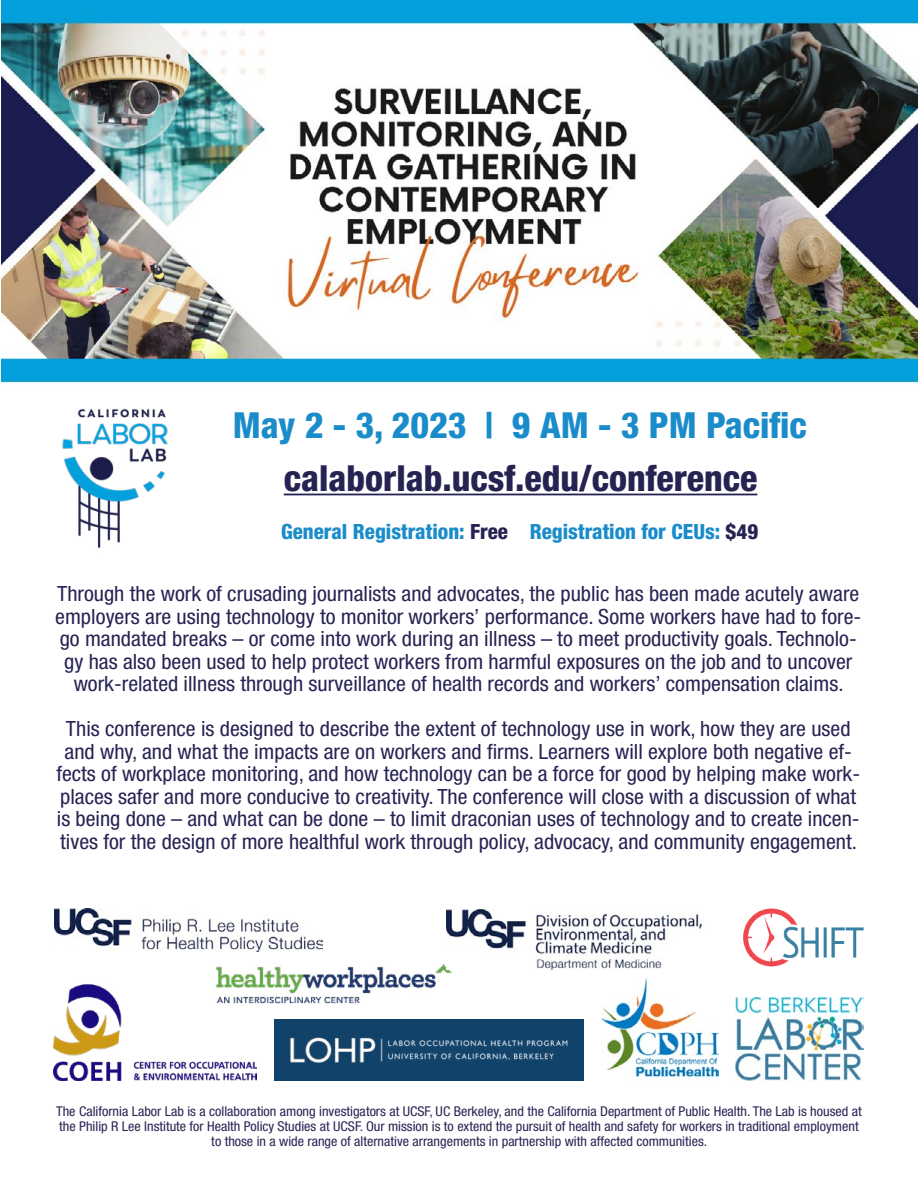
<style>
.page{position:relative;width:918px;height:1188px;background:#fff}
.page>*{position:absolute;margin:0;border:0;box-sizing:border-box;transform-origin:0 0}
.t1{font:800 condensed 36px "Helvetica Neue LT Std";color:#262353}
.t2{font:800 condensed 36px "Helvetica Neue LT Std";color:#1b8cca}
.t3{font:condensed 21px/22.5px "Helvetica Neue LT Std";color:#272454;text-align:center;scale:1.05 1}
.t4{font:800 condensed 21px "Helvetica Neue LT Std";color:#1b8cca}
.t5{font:condensed 13.5px/15px "Helvetica Neue LT Std";color:#272454;text-align:center;scale:1.05 1}
.s1{color:#262353}
</style>
<div class="page">
<img style="left:1px;top:1px;width:917px;height:1080px">
<img style="left:54px;top:398px;width:122px;height:160px">
<hr style="left:284px;top:494px;width:473px;height:1px;background:#262353">
<img style="left:602px;top:974px;width:117px;height:106px">
<img style="left:208px;top:953px;width:255px;height:55px">
<img style="left:743px;top:908px;width:121px;height:58px">
<img style="left:736px;top:997px;width:127px;height:83px">
<img style="left:54px;top:908px;width:268px;height:43px">
<img style="left:446px;top:910px;width:271px;height:60px">
<img style="left:53px;top:982px;width:204px;height:98px">
<img style="left:275px;top:1020px;width:309px;height:60px">
<h1 class="t2" style="left:233px;top:403px;width:576px">May 2 - 3, 2023 | 9 AM - 3 PM Pacific</h1>
<h1 class="t1" style="left:284px;top:456px;width:475px">calaborlab.ucsf.edu/conference</h1>
<p class="t4" style="left:281px;top:519px;width:479px">General Registration: <span class="s1">Free</span> Registration for CEUs: <span class="s1">$49</span></p>
<p class="t3" style="left:55px;top:582px;width:769px">Through the work of crusading journalists and advocates, the public has been made acutely aware employers are using technology to monitor workers’ performance. Some workers have had to fore&shy;go mandated breaks – or come into work during an illness – to meet productivity goals. Technolo&shy;gy has also been used to help protect workers from harmful exposures on the job and to uncover work-related illness through surveillance of health records and workers’ compensation claims.</p>
<p class="t3" style="left:56px;top:717px;width:767px">This conference is designed to describe the extent of technology use in work, how they are used and why, and what the impacts are on workers and firms. Learners will explore both negative ef&shy;fects of workplace monitoring, and how technology can be a force for good by helping make work&shy;places safer and more conducive to creativity. The conference will close with a discussion of what is being done – and what can be done – to limit draconian uses of technology and to create incen&shy;tives for the design of more healthful work through policy, advocacy, and community engagement.</p>
<p class="t5" style="left:56px;top:1104px;width:769px">The California Labor Lab is a collaboration among investigators at UCSF, UC Berkeley, and the California Department of Public Health. The Lab is housed at the Philip R Lee Institute for Health Policy Studies at UCSF. Our mission is to extend the pursuit of health and safety for workers in traditional employment to those in a wide range of alternative arrangements in partnership with affected communities.</p>
</div>
